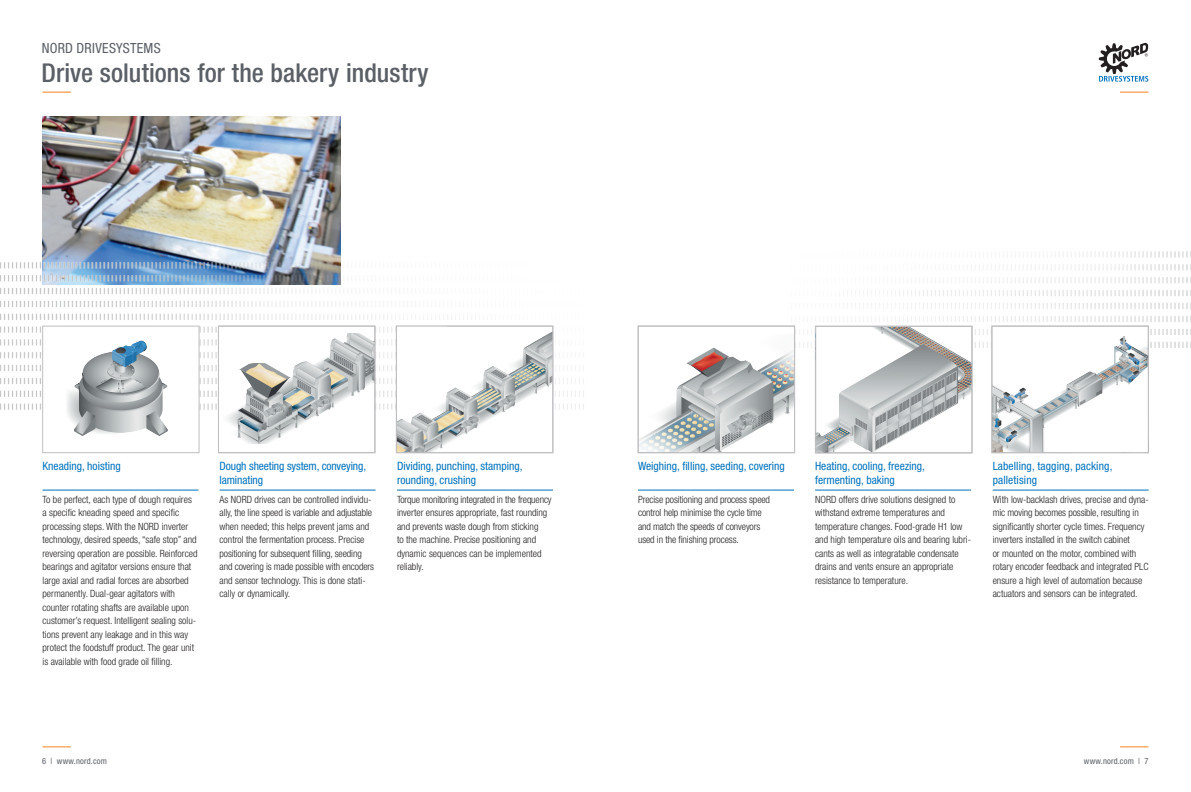
<style>
.page{position:relative;width:1191px;height:792px;background:#fff}
.page>*{position:absolute;margin:0;border:0;box-sizing:border-box;transform-origin:0 0}
.t1{font:500 condensed 26px "Helvetica Neue LT Std";letter-spacing:.005em;color:#5b5f66}
.t2{font:condensed 14px "Helvetica Neue LT Std";letter-spacing:.02em;color:#5b5f66}
.t3{font:condensed 11.5px/14px "Helvetica Neue LT Std";color:#0072bc}
.t4{font:300 condensed 10px/13.5px "Helvetica Neue LT Std";color:#231f20}
.t5{font:condensed 8.5px "Helvetica Neue LT Std";letter-spacing:.02em;color:#5b5f66}
</style>
<div class="page">
<svg style="left:43px;top:746px;width:28px;height:1px"></svg>
<svg style="left:1120px;top:746px;width:28px;height:1px"></svg>
<svg style="left:43px;top:92px;width:28px;height:1px"></svg>
<svg style="left:1120px;top:92px;width:28px;height:1px"></svg>
<svg style="left:1098px;top:43px;width:50px;height:39px"></svg>
<img style="left:42px;top:117px;width:298px;height:144px">
<img style="left:0;top:261px;width:584px;height:153px">
<hr style="left:219px;top:490px;width:156px;height:1px;background:#0072bc">
<hr style="left:397px;top:490px;width:156px;height:1px;background:#0072bc">
<hr style="left:638px;top:490px;width:156px;height:1px;background:#0072bc">
<hr style="left:815px;top:490px;width:156px;height:1px;background:#0072bc">
<hr style="left:992px;top:490px;width:156px;height:1px;background:#0072bc">
<img style="left:788px;top:251px;width:403px;height:100px">
<hr style="left:43px;top:490px;width:155px;height:1px;background:#0072bc">
<div style="left:43px;top:326px;width:156px;height:127px;background:#fff;border:1px solid #bfbec1"></div>
<img style="left:67px;top:340px;width:101px;height:96px">
<img style="left:993px;top:329px;width:153px;height:122px">
<svg style="left:1056px;top:366px;width:90px;height:85px"></svg>
<div style="left:991px;top:326px;width:157px;height:127px;border:1px solid #bfbec1"></div>
<div style="left:638px;top:326px;width:156px;height:127px;background:#fff"></div>
<img style="left:640px;top:347px;width:152px;height:104px">
<div style="left:638px;top:326px;width:156px;height:127px;border:1px solid #bfbec1"></div>
<img style="left:817px;top:328px;width:153px;height:123px">
<div style="left:815px;top:326px;width:55px;height:44px;background:#fff"></div>
<div style="left:815px;top:326px;width:157px;height:127px;border:1px solid #bfbec1"></div>
<img style="left:398px;top:328px;width:153px;height:123px">
<div style="left:397px;top:326px;width:49px;height:52px;background:#fff"></div>
<div style="left:396px;top:326px;width:157px;height:127px;border:1px solid #bfbec1"></div>
<div style="left:218px;top:326px;width:157px;height:127px;background:#fff"></div>
<img style="left:227px;top:333px;width:146px;height:110px">
<svg style="left:227px;top:333px;width:91px;height:35px"></svg>
<div style="left:218px;top:326px;width:157px;height:127px;border:1px solid #bfbec1"></div>
<h2 class="t2" style="left:42px;top:40px;width:120px">NORD DRIVESYSTEMS</h2>
<h1 class="t1" style="left:41px;top:57px;width:389px">Drive solutions for the bakery industry</h1>
<p class="t3" style="left:43px;top:459px;width:80px">Kneading, hoisting</p>
<p class="t4" style="left:43px;top:493px;width:156px">To be perfect, each type of dough requires a specific kneading speed and specific processing steps. With the NORD inverter technology, desired speeds, “safe stop” and reversing operation are possible. Reinforced bearings and agitator versions ensure that</p>
<p class="t4" style="left:43px;top:574px;width:155px">large axial and radial forces are absorbed permanently. Dual-gear agitators with counter rotating shafts are available upon customer’s request. Intelligent sealing solu&shy;tions prevent any leakage and in this way</p>
<p class="t4" style="left:43px;top:641px;width:153px">protect the foodstuff product. The gear unit</p>
<p class="t4" style="left:43px;top:655px;width:131px">is available with food grade oil filling.</p>
<p class="t3" style="left:219px;top:459px;width:148px">Dough sheeting system, conveying, laminating</p>
<p class="t4" style="left:219px;top:493px;width:154px">As NORD drives can be controlled individu&shy;ally, the line speed is variable and adjustable when needed; this helps prevent jams and control the fermentation process. Precise</p>
<p class="t4" style="left:219px;top:547px;width:156px">positioning for subsequent filling, seeding and covering is made possible with encoders and sensor technology. This is done stati&shy;cally or dynamically.</p>
<p class="t3" style="left:397px;top:459px;width:127px">Dividing, punching, stamping,</p>
<p class="t3" style="left:397px;top:473px;width:81px">rounding, crushing</p>
<p class="t4" style="left:397px;top:493px;width:156px">Torque monitoring integrated in the frequency inverter ensures appropriate, fast rounding and prevents waste dough from sticking<br>to the machine. Precise positioning and dynamic sequences can be implemented reliably.</p>
<p class="t3" style="left:638px;top:459px;width:148px">Weighing, filling, seeding, covering</p>
<p class="t4" style="left:638px;top:493px;width:134px">Precise positioning and process speed control help minimise the cycle time</p>
<p class="t4" style="left:638px;top:520px;width:124px">and match the speeds of conveyors</p>
<p class="t4" style="left:638px;top:533px;width:102px">used in the finishing process.</p>
<p class="t3" style="left:815px;top:459px;width:111px">Heating, cooling, freezing,</p>
<p class="t3" style="left:815px;top:473px;width:81px">fermenting, baking</p>
<p class="t4" style="left:815px;top:493px;width:142px">NORD offers drive solutions designed to withstand extreme temperatures and</p>
<p class="t4" style="left:815px;top:520px;width:157px">temperature changes. Food-grade H1 low and high temperature oils and bearing lubri-</p>
<p class="t4" style="left:815px;top:547px;width:145px">cants as well as integratable condensate drains and vents ensure an appropriate</p>
<p class="t4" style="left:815px;top:574px;width:95px">resistance to temperature.</p>
<p class="t3" style="left:992px;top:459px;width:121px">Labelling, tagging, packing,</p>
<p class="t3" style="left:992px;top:473px;width:46px">palletising</p>
<p class="t4" style="left:992px;top:493px;width:157px">With low-backlash drives, precise and dyna&shy;mic moving becomes possible, resulting in significantly shorter cycle times. Frequency</p>
<p class="t4" style="left:992px;top:533px;width:157px">inverters installed in the switch cabinet<br>or mounted on the motor, combined with rotary encoder feedback and integrated PLC ensure a high level of automation because actuators and sensors can be integrated.</p>
<p class="t5" style="left:42px;top:756px;width:66px">6 | www.nord.com</p>
<p class="t5" style="left:1083px;top:756px;width:66px">www.nord.com | 7</p>
</div>
